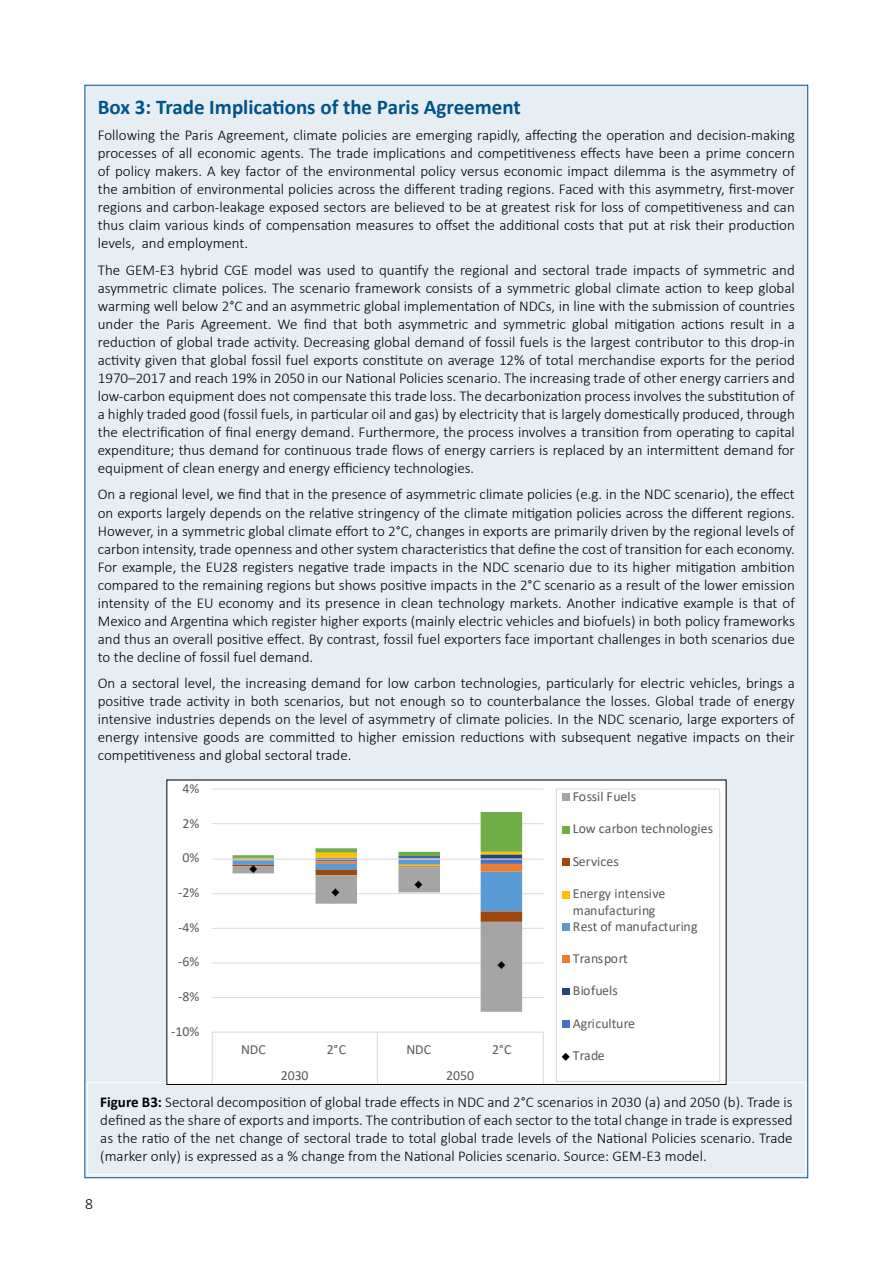
<style>
.page{position:relative;width:893px;height:1263px;background:#fff}
.page>*{position:absolute;margin:0;border:0;box-sizing:border-box;transform-origin:0 0}
.t1{font:700 21px "Calibri";color:#005489}
.t2{font:300 15.75px "Calibri";color:#000}
.t3{font:300 15px/18px "Calibri";color:#000;text-align:justify}
.t4{font:13.8px/17.2px "Calibri";color:#595959}
.s1{font-weight:700}
</style>
<div class="page">
<div style="left:85px;top:85px;width:723px;height:1093px;background:#e6eef3"></div>
<div style="left:87px;top:1082px;width:719px;height:93px;border:1px solid #fff"></div>
<div style="left:168px;top:781px;width:558px;height:303px;background:#fff"></div>
<hr style="left:212px;top:1032px;width:331px;height:1px;background:#d9d9d9">
<hr style="left:212px;top:997px;width:331px;height:1px;background:#d9d9d9">
<hr style="left:212px;top:962px;width:331px;height:1px;background:#d9d9d9">
<hr style="left:212px;top:928px;width:331px;height:1px;background:#d9d9d9">
<hr style="left:212px;top:893px;width:331px;height:1px;background:#d9d9d9">
<hr style="left:212px;top:823px;width:331px;height:1px;background:#d9d9d9">
<hr style="left:212px;top:789px;width:331px;height:1px;background:#d9d9d9">
<hr style="left:212px;top:859px;width:331px;height:1px;background:#d9d9d9">
<svg style="left:212px;top:1033px;width:1px;height:49px"></svg>
<svg style="left:377px;top:1033px;width:1px;height:49px"></svg>
<svg style="left:543px;top:1032px;width:1px;height:50px"></svg>
<svg style="left:233px;top:812px;width:289px;height:200px"></svg>
<div style="left:556px;top:789px;width:164px;height:293px;border:1px solid #d9d9d9"></div>
<div style="left:562px;top:793px;width:8px;height:8px;background:#a5a5a5"></div>
<div style="left:562px;top:826px;width:8px;height:8px;background:#70ad47"></div>
<div style="left:562px;top:858px;width:8px;height:8px;background:#9e480e"></div>
<div style="left:562px;top:891px;width:8px;height:7px;background:#ffc000"></div>
<div style="left:562px;top:923px;width:8px;height:7px;background:#5b9bd5"></div>
<div style="left:562px;top:955px;width:8px;height:8px;background:#ed7d31"></div>
<div style="left:562px;top:988px;width:8px;height:7px;background:#264478"></div>
<div style="left:562px;top:1020px;width:8px;height:8px;background:#4472c4"></div>
<svg style="left:562px;top:1053px;width:8px;height:8px"></svg>
<h1 class="t1" style="left:98px;top:92px;width:425px">Box 3: Trade Implications of the Paris Agreement</h1>
<p class="t3" style="left:98px;top:126px;width:698px">Following the Paris Agreement, climate policies are emerging rapidly, affecting the operation and decision-making processes of all economic agents. The trade implications and competitiveness effects have been a prime concern of policy makers. Α key factor of the environmental policy versus economic impact dilemma is the asymmetry of the ambition of environmental policies across the different trading regions. Faced with this asymmetry, first-mover regions and carbon-leakage exposed sectors are believed to be at greatest risk for loss of competitiveness and can thus claim various kinds of compensation measures to offset the additional costs that put at risk their production levels, and employment.</p>
<p class="t3" style="left:98px;top:261px;width:698px">The GEM-E3 hybrid CGE model was used to quantify the regional and sectoral trade impacts of symmetric and asymmetric climate polices. The scenario framework consists of a symmetric global climate action to keep global warming well below 2°C and an asymmetric global implementation of NDCs, in line with the submission of countries under the Paris Agreement. We find that both asymmetric and symmetric global mitigation actions result in a reduction of global trade activity. Decreasing global demand of fossil fuels is the largest contributor to this drop-in activity given that global fossil fuel exports constitute on average 12% of total merchandise exports for the period 1970–2017 and reach 19% in 2050 in our National Policies scenario. The increasing trade of other energy carriers and low-carbon equipment does not compensate this trade loss. The decarbonization process involves the substitution of a highly traded good (fossil fuels, in particular oil and gas) by electricity that is largely domestically produced, through the electrification of final energy demand. Furthermore, the process involves a transition from operating to capital expenditure; thus demand for continuous trade flows of energy carriers is replaced by an intermittent demand for equipment of clean energy and energy efficiency technologies.</p>
<p class="t3" style="left:98px;top:485px;width:698px">On a regional level, we find that in the presence of asymmetric climate policies (e.g. in the NDC scenario), the effect on exports largely depends on the relative stringency of the climate mitigation policies across the different regions.<br>However, in a symmetric global climate effort to 2°C, changes in exports are primarily driven by the regional levels of carbon intensity, trade openness and other system characteristics that define the cost of transition for each economy.<br>For example, the EU28 registers negative trade impacts in the NDC scenario due to its higher mitigation ambition compared to the remaining regions but shows positive impacts in the 2°C scenario as a result of the lower emission intensity of the EU economy and its presence in clean technology markets. Another indicative example is that of Mexico and Argentina which register higher exports (mainly electric vehicles and biofuels) in both policy frameworks and thus an overall positive effect. By contrast, fossil fuel exporters face important challenges in both scenarios due to the decline of fossil fuel demand.</p>
<p class="t3" style="left:98px;top:674px;width:698px">On a sectoral level, the increasing demand for low carbon technologies, particularly for electric vehicles, brings a positive trade activity in both scenarios, but not enough so to counterbalance the losses. Global trade of energy intensive industries depends on the level of asymmetry of climate policies. In the NDC scenario, large exporters of energy intensive goods are committed to higher emission reductions with subsequent negative impacts on their competitiveness and global sectoral trade.</p>
<p class="t4" style="left:182px;top:779px;width:18px">4%</p>
<p class="t4" style="left:182px;top:814px;width:18px">2%</p>
<p class="t4" style="left:182px;top:849px;width:18px">0%</p>
<p class="t4" style="left:178px;top:883px;width:23px">-2%</p>
<p class="t4" style="left:178px;top:918px;width:23px">-4%</p>
<p class="t4" style="left:178px;top:953px;width:23px">-6%</p>
<p class="t4" style="left:178px;top:987px;width:23px">-8%</p>
<p class="t4" style="left:171px;top:1022px;width:30px">-10%</p>
<p class="t4" style="left:241px;top:1040px;width:26px">NDC</p>
<p class="t4" style="left:327px;top:1040px;width:21px">2°C</p>
<p class="t4" style="left:406px;top:1040px;width:26px">NDC</p>
<p class="t4" style="left:492px;top:1040px;width:21px">2°C</p>
<p class="t4" style="left:281px;top:1067px;width:29px">2030</p>
<p class="t4" style="left:446px;top:1067px;width:29px">2050</p>
<p class="t4" style="left:573px;top:787px;width:65px">Fossil Fuels</p>
<p class="t4" style="left:573px;top:819px;width:142px">Low carbon technologies</p>
<p class="t4" style="left:573px;top:852px;width:48px">Services</p>
<p class="t4" style="left:573px;top:884px;width:94px">Energy intensive manufacturing</p>
<p class="t4" style="left:573px;top:917px;width:126px">Rest of manufacturing</p>
<p class="t4" style="left:573px;top:949px;width:56px">Transport</p>
<p class="t4" style="left:573px;top:982px;width:47px">Biofuels</p>
<p class="t4" style="left:573px;top:1014px;width:64px">Agriculture</p>
<p class="t4" style="left:573px;top:1047px;width:33px">Trade</p>
<p class="t3" style="left:100px;top:1093px;width:694px"><span class="s1">Figure B3:</span> Sectoral decomposition of global trade effects in NDC and 2°C scenarios in 2030 (a) and 2050 (b). Trade is defined as the share of exports and imports. The contribution of each sector to the total change in trade is expressed as the ratio of the net change of sectoral trade to total global trade levels of the National Policies scenario. Trade (marker only) is expressed as a % change from the National Policies scenario. Source: GEM-E3 model.</p>
<p class="t2" style="left:85px;top:1194px;width:9px">8</p>
</div>
